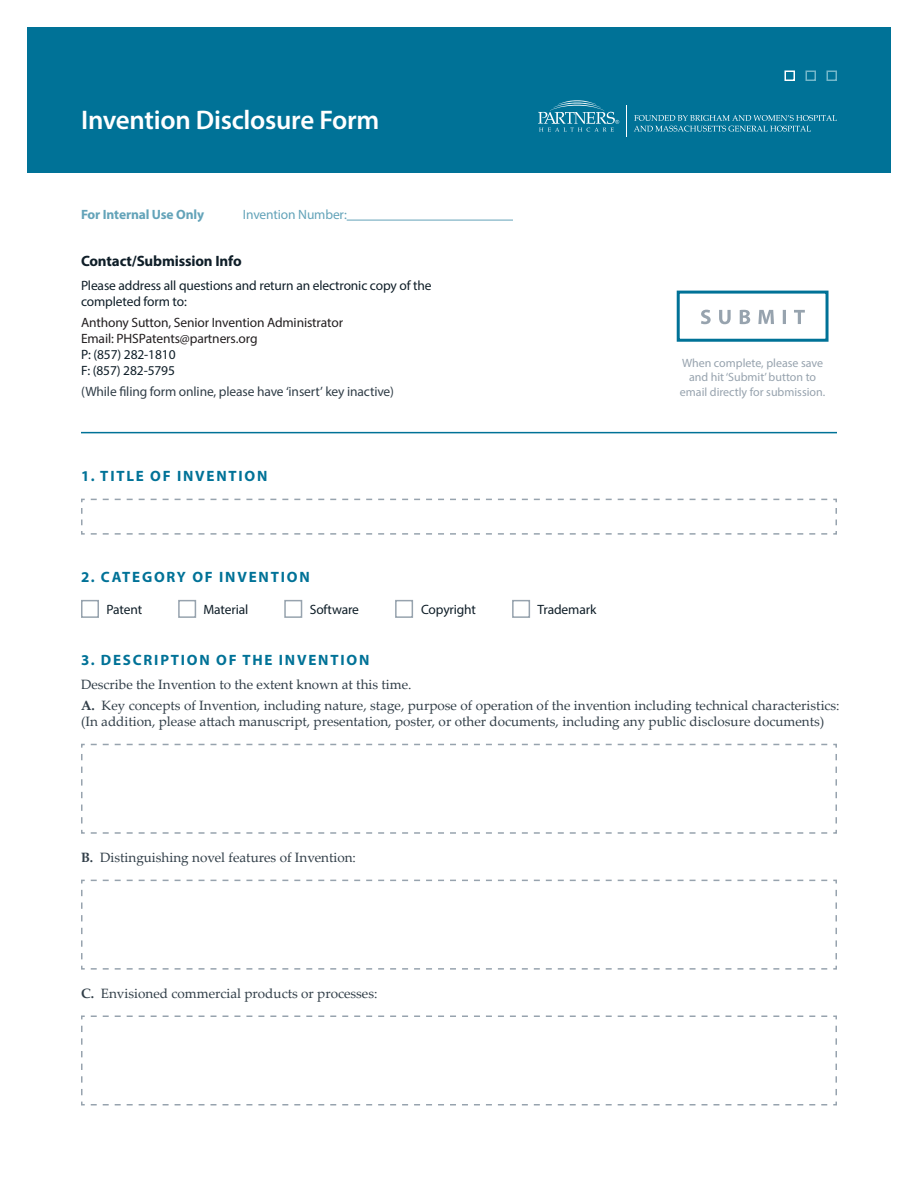
<style>
.page{position:relative;width:918px;height:1188px;background:#fff}
.page>*{position:absolute;margin:0;border:0;box-sizing:border-box;transform-origin:0 0}
.Body{font:600 27px "Myriad Pro";letter-spacing:-.01em;color:#fff}
.Body-2{font:700 15px "Myriad Pro";letter-spacing:.12em;color:#007297}
.Body-3{font:700 15px "Myriad Pro";letter-spacing:-.01em;color:#0f1e28}
.Body-4{font:13.5px "Palatino Linotype";color:#313e48}
.Body-5{font:13.5px/16.2px "Myriad Pro";letter-spacing:-.01em;color:#0f1e28}
.Body-6{font:13.5px "Palatino Linotype";color:#313e48}
.Body-7{font:13.5px/16.2px "Myriad Pro";letter-spacing:-.01em;color:#231f20}
.Body-8{font:13.5px "Myriad Pro";letter-spacing:-.01em;color:#313e48}
.Body-9{font:700 13.5px "Myriad Pro";letter-spacing:-.01em;color:#63a3b9}
.Body-10{font:13.5px "Myriad Pro";letter-spacing:-.01em;color:#63a3b9}
.Body-11{font:12px/14.4px "Myriad Pro";color:#97a3ae;text-align:center}
.s1{color:#0f1e28}
.s2{font-weight:700}
</style>
<div class="page">
<div style="left:27px;top:27px;width:864px;height:146px;background:#007297"></div>
<svg style="left:634px;top:115px;width:203px;height:17px"></svg>
<svg style="left:538px;top:100px;width:81px;height:32px"></svg>
<hr style="left:626px;top:105px;width:1px;height:32px;background:#fff">
<hr style="left:347px;top:220px;width:166px;height:1px;background:#63a3b9">
<hr style="left:81px;top:432px;width:756px;height:1px;background:#007297">
<svg style="left:81px;top:498px;width:756px;height:37px"></svg>
<div style="left:81px;top:600px;width:18px;height:18px;border:2px solid #97a3ae"></div>
<div style="left:178px;top:600px;width:18px;height:18px;border:2px solid #97a3ae"></div>
<div style="left:284px;top:600px;width:18px;height:18px;border:2px solid #97a3ae"></div>
<div style="left:395px;top:600px;width:18px;height:18px;border:2px solid #97a3ae"></div>
<div style="left:512px;top:600px;width:18px;height:18px;border:2px solid #97a3ae"></div>
<svg style="left:81px;top:743px;width:756px;height:91px"></svg>
<svg style="left:81px;top:879px;width:756px;height:91px"></svg>
<svg style="left:81px;top:1015px;width:756px;height:91px"></svg>
<div style="left:826px;top:70px;width:11px;height:11px;border:2px solid #74b7ca"></div>
<div style="left:784px;top:70px;width:11px;height:11px;border:2px solid #fff"></div>
<div style="left:806px;top:70px;width:10px;height:11px;border:2px solid #74b7ca"></div>
<div style="left:677px;top:291px;width:152px;height:51px;border:3px solid #007297"></div>
<svg style="left:701px;top:310px;width:104px;height:14px"></svg>
<p class="Body" style="left:81px;top:102px;width:300px">Invention Disclosure Form</p>
<p class="Body-9" style="left:81px;top:205px;width:125px">For Internal Use Only</p>
<p class="Body-10" style="left:243px;top:206px;width:105px">Invention Number:</p>
<p class="Body-3" style="left:81px;top:251px;width:162px">Contact/Submission Info</p>
<p class="Body-5" style="left:81px;top:277px;width:352px">Please address all questions and return an electronic copy of the completed form to:</p>
<p class="Body-7" style="left:81px;top:314px;width:264px">Anthony Sutton, Senior Invention Administrator<br>Email: PHSPatents@partners.org<br><span class="s1">P: (857) 282-1810<br>F: (857) 282-5795</span></p>
<p class="Body-8" style="left:81px;top:383px;width:315px">(While filing form online, please have ‘insert’ key inactive)</p>
<p class="Body-2" style="left:81px;top:466px;width:188px">1. TITLE OF INVENTION</p>
<p class="Body-11" style="left:680px;top:356px;width:147px">When complete, please save and hit ‘Submit’ button to email directly for submission.</p>
<p class="Body-2" style="left:81px;top:567px;width:230px">2. CATEGORY OF INVENTION</p>
<p class="Body-5" style="left:106px;top:601px;width:37px">Patent</p>
<p class="Body-5" style="left:203px;top:601px;width:46px">Material</p>
<p class="Body-5" style="left:310px;top:601px;width:51px">Software</p>
<p class="Body-5" style="left:421px;top:601px;width:57px">Copyright</p>
<p class="Body-5" style="left:538px;top:601px;width:60px">Trademark</p>
<p class="Body-2" style="left:81px;top:650px;width:290px">3. DESCRIPTION OF THE INVENTION</p>
<p class="Body-4" style="left:81px;top:675px;width:332px">Describe the Invention to the extent known at this time.</p>
<p class="Body-4" style="left:81px;top:695px;width:760px"><span class="s2">A.</span> Key concepts of Invention, including nature, stage, purpose of operation of the invention including technical characteristics:</p>
<p class="Body-6" style="left:81px;top:712px;width:745px">(In addition, please attach manuscript, presentation, poster, or other documents, including any public disclosure documents)</p>
<p class="Body-4" style="left:81px;top:847px;width:277px"><span class="s2">B.</span> Distinguishing novel features of Invention:</p>
<p class="Body-4" style="left:81px;top:983px;width:298px"><span class="s2">C.</span> Envisioned commercial products or processes:</p>
</div>
